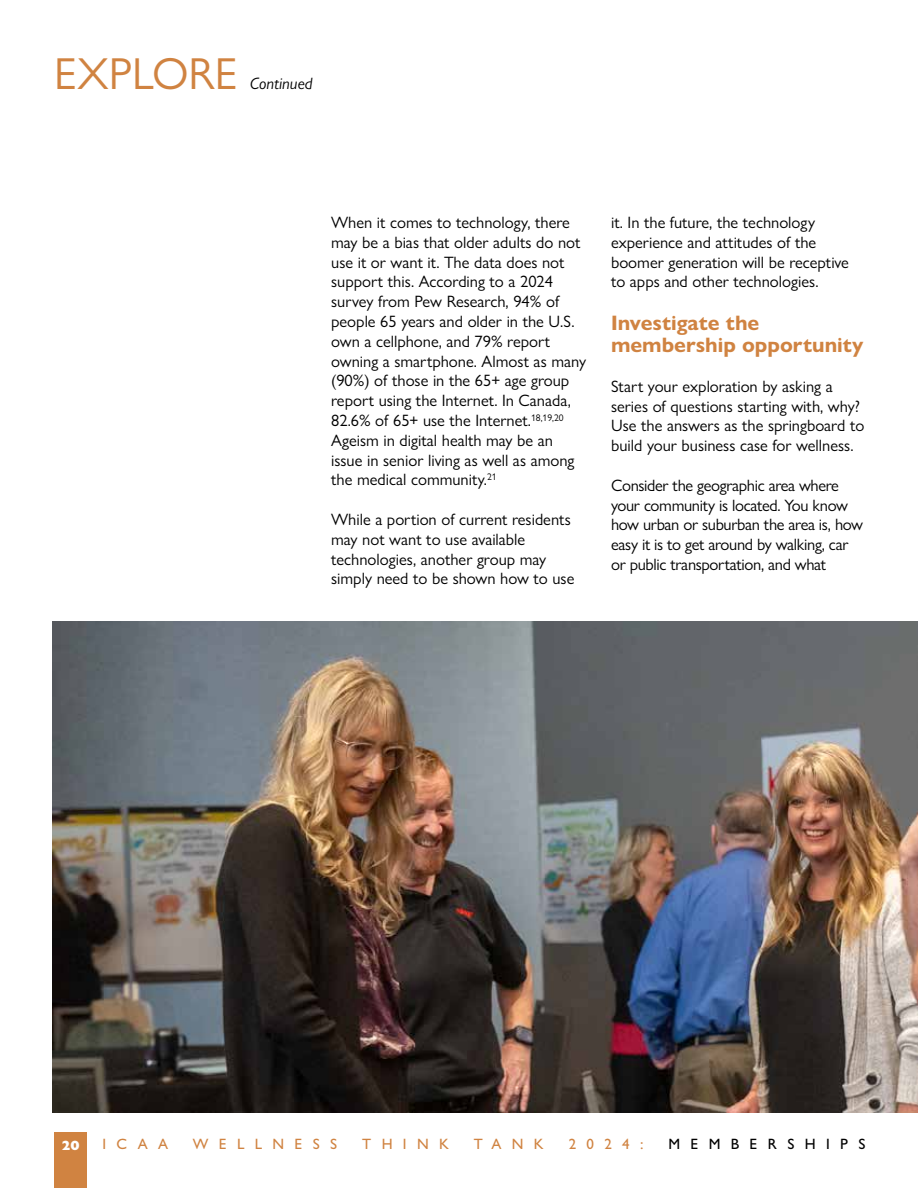
<style>
.page{position:relative;width:918px;height:1188px;background:#fff}
.page>*{position:absolute;margin:0;border:0;box-sizing:border-box;transform-origin:0 0}
.t1{font:45px "Gill Sans Nova";color:#d08341}
.t2{font:700 21px/22.5px "Gill Sans Nova";color:#d08341}
.t3{font:16.5px/19.8px "Gill Sans Nova";color:#000}
.t4{font:16.5px/19.8px "Gill Sans Nova";letter-spacing:-.02em;color:#000}
.t5{font:italic 16.5px "Gill Sans Nova";color:#000}
.t6{font:500 15px "Gill Sans Nova";letter-spacing:.69em;color:#d08341}
.t7{font:500 15px "Gill Sans Nova";letter-spacing:.69em;color:#000}
.t8{font:800 13.5px "Gill Sans Nova";color:#fff}
</style>
<div class="page">
<div style="left:54px;top:1133px;width:33px;height:55px;background:#d08341"></div>
<img style="left:52px;top:621px;width:866px;height:491px">
<h1 class="t1" style="left:54px;top:46px;width:185px">EXPLORE</h1>
<p class="t5" style="left:250px;top:73px;width:64px">Continued</p>
<p class="t3" style="left:331px;top:212px;width:257px">When it comes to technology, there may be a bias that older adults do not use it or want it. The data does not support this. According to a 2024 survey from Pew Research, 94% of people 65 years and older in the U.S. own a cellphone, and 79% report owning a smartphone. Almost as many (90%) of those in the 65+ age group report using the Internet. In Canada, 82.6% of 65+ use the Internet.<sup>18,19,20<br></sup>Ageism in digital health may be an issue in senior living as well as among the medical community.<sup>21</sup></p>
<p class="t3" style="left:331px;top:509px;width:245px">While a portion of current residents may not want to use available technologies, another group may simply need to be shown how to use</p>
<p class="t3" style="left:611px;top:212px;width:239px">it. In the future, the technology experience and attitudes of the boomer generation will be receptive to apps and other technologies.</p>
<p class="t2" style="left:611px;top:311px;width:254px">Investigate the membership opportunity</p>
<p class="t3" style="left:611px;top:376px;width:255px">Start your exploration by asking a series of questions starting with, why?<br>Use the answers as the springboard to build your business case for wellness.</p>
<p class="t4" style="left:611px;top:475px;width:254px">Consider the geographic area where your community is located. You know how urban or suburban the area is, how easy it is to get around by walking, car or public transportation, and what</p>
<p class="t8" style="left:61px;top:1137px;width:20px">20</p>
<p class="t6" style="left:103px;top:1135px;width:67px">ICAA</p>
<p class="t6" style="left:193px;top:1135px;width:146px">WELLNESS</p>
<p class="t6" style="left:362px;top:1135px;width:88px">THINK</p>
<p class="t6" style="left:474px;top:1135px;width:71px">TANK</p>
<p class="t6" style="left:569px;top:1135px;width:76px">2024:</p>
<p class="t7" style="left:668px;top:1135px;width:199px">MEMBERSHIPS</p>
</div>
